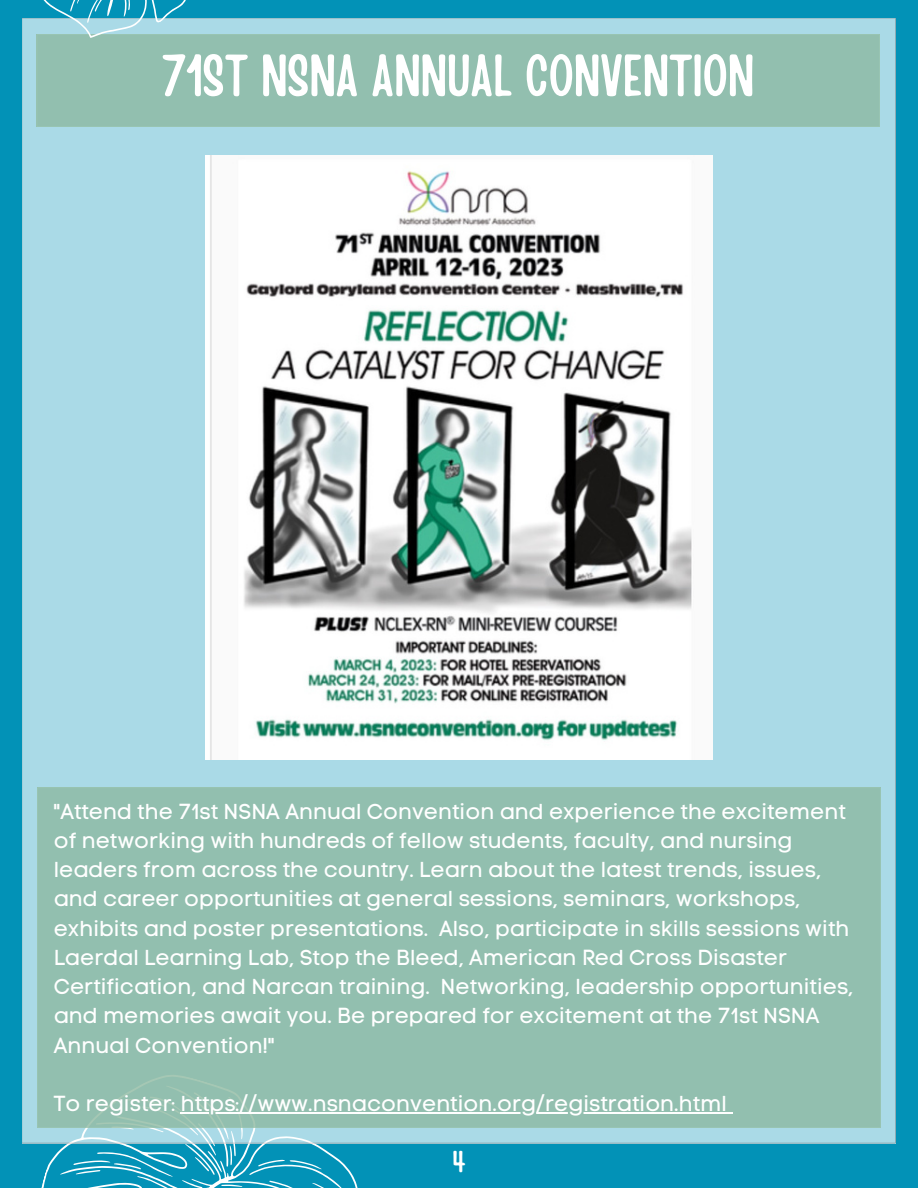
<style>
.page{position:relative;width:918px;height:1188px;background:#0292b7}
.page>*{position:absolute;margin:0;border:0;box-sizing:border-box;transform-origin:0 0}
.t1{font:58.5px "Handy Casual Condensed";color:#fff}
.t2{font:30px "Handy Casual Condensed";color:#fff}
.t3{font:21.6px/29.2px "Code Pro Normal LC";color:#fff}
</style>
<div class="page">
<svg style="left:46px;top:1143px;width:308px;height:45px"></svg>
<div style="left:22px;top:18px;width:874px;height:1125px;background:#aadae7"></div>
<div style="left:37px;top:35px;width:843px;height:92px;background:#92bfaf"></div>
<svg style="left:22px;top:0;width:293px;height:65px"></svg>
<img style="left:205px;top:156px;width:508px;height:604px">
<div style="left:37px;top:788px;width:844px;height:340px;background:#92bfaf"></div>
<hr style="left:181px;top:1112px;width:546px;height:1px;background:#fff">
<h1 class="t1" style="left:161px;top:37px;width:595px">71ST NSNA ANNUAL CONVENTION</h1>
<p class="t3" style="left:54px;top:797px;width:801px">"Attend the 71st NSNA Annual Convention and experience the excitement of networking with hundreds of fellow students, faculty, and nursing leaders from across the country. Learn about the latest trends, issues, and career opportunities at general sessions, seminars, workshops, exhibits and poster presentations. Also, participate in skills sessions with Laerdal Learning Lab, Stop the Bleed, American Red Cross Disaster Certification, and Narcan training. Networking, leadership opportunities, and memories await you. Be prepared for excitement at the 71st NSNA Annual Convention!"</p>
<p class="t3" style="left:54px;top:1089px;width:675px">To register: https://www.nsnaconvention.org/registration.html</p>
<h2 class="t2" style="left:452px;top:1142px;width:15px">4</h2>
</div>
